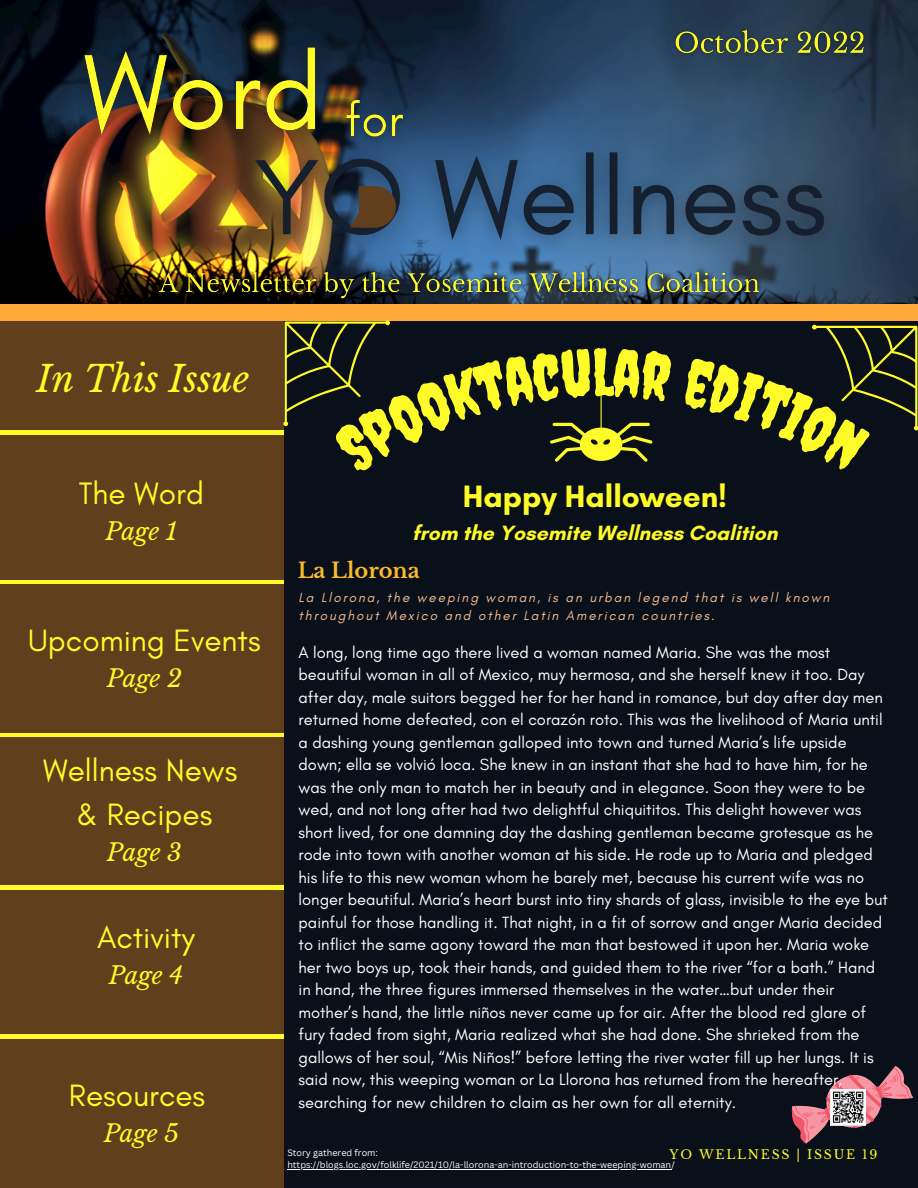
<style>
.page{position:relative;width:918px;height:1188px;background:#09101a}
.page>*{position:absolute;margin:0;border:0;box-sizing:border-box;transform-origin:0 0}
.t1{font:64.95px "Creepster";color:#fffb28}
.t2{font:italic 36px "Libre Baskerville";color:#fffb28}
.t3{font:31.5px/43.8px "Glacial Indifference";color:#fffb28;text-align:center}
.t4{font:700 31.5px "Glacial Indifference";color:#fffb28}
.t5{font:italic 24px "Libre Baskerville";color:#fffb28}
.t6{font:700 21px "Glacial Indifference";color:#fffb28}
.t7{font:700 21px "Libre Baskerville";color:#f9b92a}
.t8{font:16.5px/22.5px "Glacial Indifference";color:#fff}
.t9{font:italic 13.5px/18px "Glacial Indifference";letter-spacing:.14em;color:#faba8b}
.t10{font:12.45px "Libre Baskerville";letter-spacing:.14em;color:#fffb28}
.t11{font:9px/12px "Canva Sans";color:#fff}
</style>
<div class="page">
<img style="left:0;top:0;width:918px;height:304px">
<div style="left:0;top:320px;width:284px;height:868px;background:#613e1c"></div>
<hr style="left:0;top:733px;width:284px;height:3px;background:#fffb28">
<hr style="left:0;top:886px;width:284px;height:3px;background:#fffb28">
<hr style="left:0;top:431px;width:284px;height:3px;background:#fffb28">
<hr style="left:0;top:1035px;width:284px;height:3px;background:#fffb28">
<hr style="left:0;top:580px;width:284px;height:4px;background:#fffb28">
<div style="left:0;top:304px;width:918px;height:16px;background:#fea839"></div>
<img style="left:229px;top:109px;width:623px;height:182px">
<svg style="left:350px;top:186px;width:46px;height:42px"></svg>
<svg style="left:792px;top:1066px;width:121px;height:78px"></svg>
<img style="left:150px;top:261px;width:618px;height:43px">
<img style="left:668px;top:19px;width:205px;height:48px">
<img style="left:58px;top:4px;width:292px;height:182px">
<img style="left:333px;top:79px;width:83px;height:85px">
<img style="left:830px;top:1090px;width:35px;height:36px">
<hr style="left:287px;top:1169px;width:384px;height:1px;background:#fff">
<svg style="left:283px;top:320px;width:390px;height:142px"></svg>
<svg style="left:812px;top:325px;width:106px;height:106px"></svg>
<h2 class="t2" style="left:37px;top:357px;width:214px">In This Issue</h2>
<h1 class="t1" style="left:592px;top:334px;width:22px">l</h1>
<h3 class="t3" style="left:79px;top:471px;width:127px">The Word</h3>
<h3 class="t5" style="left:105px;top:517px;width:73px">Page 1</h3>
<h3 class="t3" style="left:28px;top:618px;width:234px">Upcoming Events</h3>
<h3 class="t5" style="left:107px;top:664px;width:77px">Page 2</h3>
<h3 class="t3" style="left:43px;top:748px;width:196px">Wellness News &amp; Recipes</h3>
<h3 class="t5" style="left:107px;top:838px;width:77px">Page 3</h3>
<h3 class="t3" style="left:97px;top:915px;width:99px">Activity</h3>
<h3 class="t5" style="left:109px;top:960px;width:76px">Page 4</h3>
<h3 class="t3" style="left:69px;top:1073px;width:138px">Resources</h3>
<h3 class="t5" style="left:104px;top:1118px;width:77px">Page 5</h3>
<h3 class="t4" style="left:463px;top:477px;width:266px">Happy Halloween!</h3>
<p class="t6" style="left:412px;top:520px;width:367px">from the Yosemite Wellness Coalition</p>
<p class="t7" style="left:298px;top:557px;width:124px">La Llorona</p>
<p class="t9" style="left:299px;top:588px;width:532px">La Llorona, the weeping woman, is an urban legend that is well known throughout Mexico and other Latin American countries.</p>
<p class="t8" style="left:299px;top:641px;width:591px">A long, long time ago there lived a woman named Maria. She was the most beautiful woman in all of Mexico, muy hermosa, and she herself knew it too. Day after day, male suitors begged her for her hand in romance, but day after day men returned home defeated, con el corazón roto. This was the livelihood of Maria until a dashing young gentleman galloped into town and turned Maria’s life upside down; ella se volvió loca. She knew in an instant that she had to have him, for he was the only man to match her in beauty and in elegance. Soon they were to be wed, and not long after had two delightful chiquititos. This delight however was short lived, for one damning day the dashing gentleman became grotesque as he rode into town with another woman at his side. He rode up to Maria and pledged his life to this new woman whom he barely met, because his current wife was no longer beautiful. Maria’s heart burst into tiny shards of glass, invisible to the eye but painful for those handling it. That night, in a fit of sorrow and anger Maria decided to inflict the same agony toward the man that bestowed it upon her. Maria woke her two boys up, took their hands, and guided them to the river “for a bath.” Hand in hand, the three figures immersed themselves in the water…but under their mother’s hand, the little niños never came up for air. After the blood red glare of fury faded from sight, Maria realized what she had done. She shrieked from the gallows of her soul, “Mis Niños!” before letting the river water fill up her lungs. It is said now, this weeping woman or La Llorona has returned from the hereafter, searching for new children to claim as her own for all eternity.</p>
<p class="t10" style="left:669px;top:1147px;width:210px">YO WELLNESS | ISSUE 19</p>
<p class="t11" style="left:287px;top:1147px;width:389px">Story gathered from: https://blogs.loc.gov/folklife/2021/10/la-llorona-an-introduction-to-the-weeping-woman/</p>
</div>
